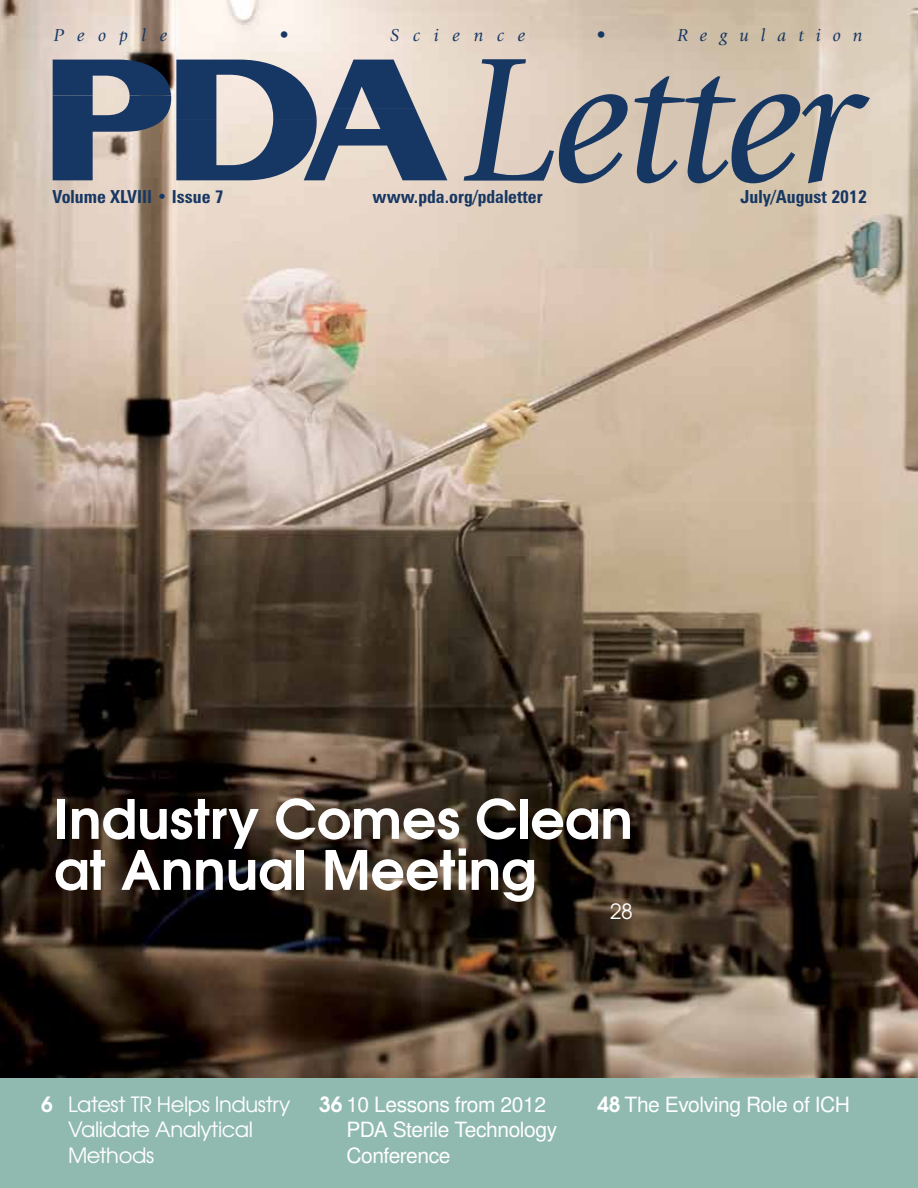
<style>
.page{position:relative;width:918px;height:1188px;background:#fff}
.page>*{position:absolute;margin:0;border:0;box-sizing:border-box;transform-origin:0 0}
.t1{font:italic 183.9px "Giovanni";letter-spacing:-.02em;color:#173763}
.t2{font:700 54px/51px "Te X Gyre Adventor";color:#fff}
.t3{font:21px/25.2px "Te X Gyre Heros";letter-spacing:-.02em;color:#fff}
.t4{font:21px/25.2px "Te X Gyre Adventor";letter-spacing:-.02em;color:#fff}
.t5{font:700 condensed 18px "Zurich BT";color:#173763}
.t6{font:italic 18px "Giovanni";letter-spacing:.745em;color:#173763}
.t7{font:italic 18px "Giovanni";letter-spacing:.67em;color:#173763}
.s1{font-weight:700}
.s2{font-family:"Te X Gyre Adventor";font-weight:700}
</style>
<div class="page">
<img style="left:0;top:0;width:918px;height:1078px">
<div style="left:0;top:1078px;width:918px;height:110px;background:#90bab0"></div>
<svg style="left:53px;top:60px;width:394px;height:120px;background:#6b778b"></svg>
<p class="t6" style="left:54px;top:25px;width:115px">People</p>
<p class="t6" style="left:280px;top:25px;width:10px">•</p>
<p class="t6" style="left:390px;top:25px;width:136px">Science</p>
<p class="t6" style="left:596px;top:25px;width:10px">•</p>
<p class="t7" style="left:677px;top:25px;width:187px">Regulation</p>
<h1 class="t1" style="left:462px;top:19px;width:402px">Letter</h1>
<p class="t5" style="left:741px;top:185px;width:128px">July/August 2012</p>
<p class="t5" style="left:53px;top:185px;width:173px">Volume XLVIII • Issue 7</p>
<p class="t5" style="left:373px;top:185px;width:172px">www.pda.org/pdaletter</p>
<h2 class="t2" style="left:54px;top:788px;width:580px">Industry Comes Clean at Annual Meeting</h2>
<p class="t4" style="left:610px;top:898px;width:24px">28</p>
<p class="t4" style="left:68px;top:1091px;width:224px;text-indent:-27px"><span class="s1">6</span> Latest TR Helps Industry<br>Validate Analytical<br>Methods</p>
<p class="t3" style="left:346px;top:1091px;width:212px;text-indent:-27px"><span class="s2">36</span> 10 Lessons from 2012<br>PDA Sterile Technology<br>Conference</p>
<p class="t3" style="left:598px;top:1091px;width:254px"><span class="s2">48</span> The Evolving Role of ICH</p>
</div>
